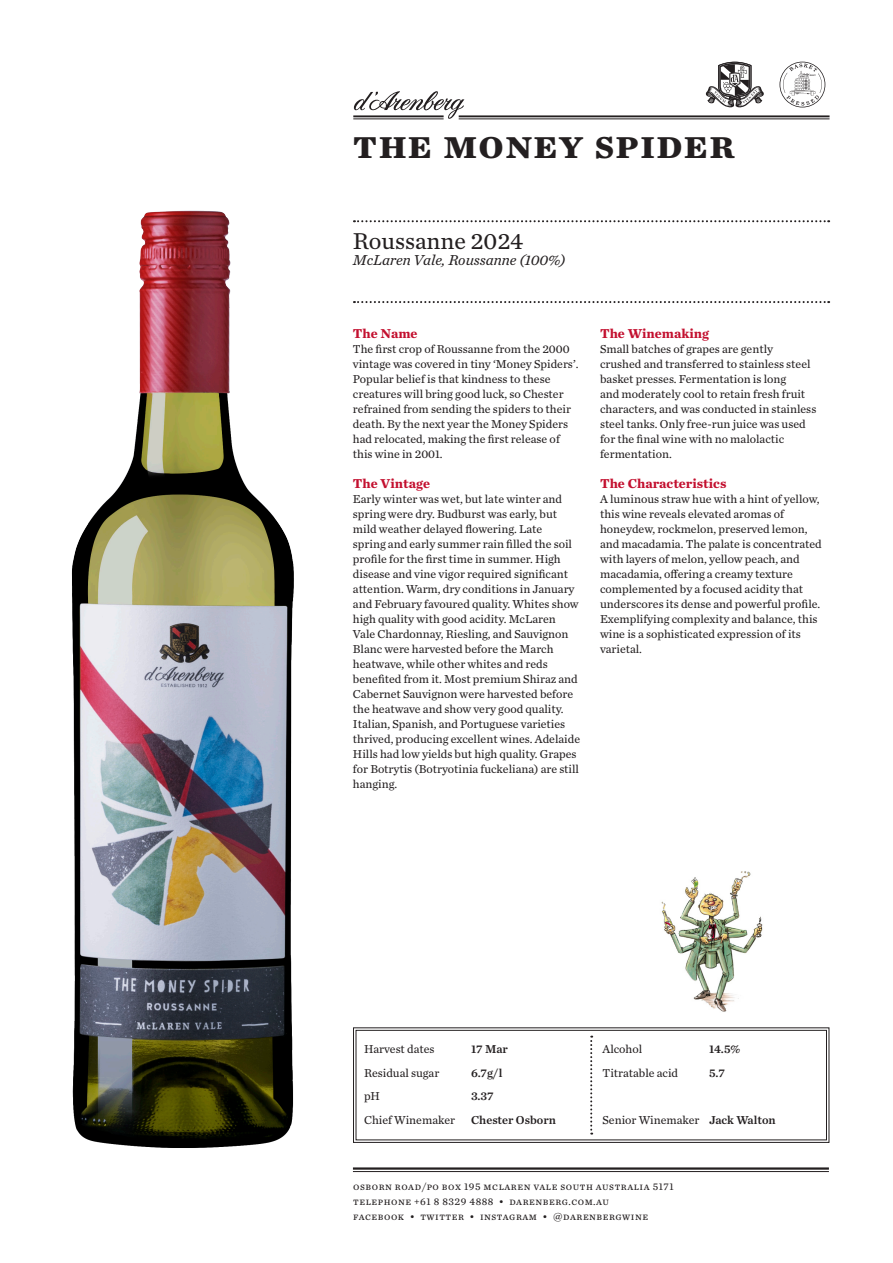
<style>
.page{position:relative;width:893px;height:1263px;background:#fff}
.page>*{position:absolute;margin:0;border:0;box-sizing:border-box;transform-origin:0 0}
.Heading_1__Name{font:700 40.5px "Chronicle Text G2";letter-spacing:.03em;color:#231f20}
.Heading_2__Variety{font:24px "Chronicle Text G2";color:#231f20}
.Heading_3__Vintage_Detail{font:italic 15px "Chronicle Text G2";color:#231f20}
.Body_Heading{font:700 13.5px "Chronicle Text G2";color:#c3102f}
.Body_Text{font:12px/15px "Chronicle Text G2";color:#231f20}
.Details{font:12px "Chronicle Text G2 Semi";color:#231f20}
.t1{font:10.5px/15px "Chronicle Text G2";letter-spacing:.05em;color:#231f20}
</style>
<div class="page">
<svg style="left:706px;top:62px;width:58px;height:45px"></svg>
<hr style="left:459px;top:115px;width:370px;height:2px;background:#231f20">
<hr style="left:459px;top:119px;width:370px;height:1px;background:#231f20">
<hr style="left:353px;top:119px;width:91px;height:1px;background:#231f20">
<svg style="left:353px;top:91px;width:111px;height:28px"></svg>
<hr style="left:353px;top:1167px;width:476px;height:3px;background:#231f20">
<hr style="left:353px;top:1171px;width:476px;height:1px;background:#231f20">
<svg style="left:779px;top:62px;width:46px;height:45px"></svg>
<svg style="left:353px;top:1027px;width:476px;height:116px"></svg>
<div style="left:356px;top:1030px;width:471px;height:110px;border:1px solid #231f20"></div>
<img style="left:71px;top:210px;width:223px;height:938px">
<svg style="left:354px;top:220px;width:475px;height:2px"></svg>
<svg style="left:354px;top:301px;width:475px;height:2px"></svg>
<img style="left:661px;top:871px;width:102px;height:141px">
<p class="Heading_1__Name" style="left:353px;top:111px;width:383px">the money spider</p>
<p class="Heading_2__Variety" style="left:353px;top:223px;width:172px">Roussanne 2024</p>
<p class="Heading_3__Vintage_Detail" style="left:353px;top:249px;width:214px">McLaren Vale, Roussanne (100%)</p>
<p class="Body_Heading" style="left:353px;top:323px;width:66px">The Name</p>
<p class="Body_Text" style="left:353px;top:341px;width:218px">The first crop of Roussanne from the 2000</p>
<p class="Body_Text" style="left:353px;top:356px;width:227px">vintage was covered in tiny ‘Money Spiders’.</p>
<p class="Body_Text" style="left:353px;top:371px;width:199px">Popular belief is that kindness to these</p>
<p class="Body_Text" style="left:353px;top:386px;width:212px">creatures will bring good luck, so Chester</p>
<p class="Body_Text" style="left:353px;top:401px;width:220px">refrained from sending the spiders to their</p>
<p class="Body_Text" style="left:353px;top:416px;width:217px">death. By the next year the Money Spiders</p>
<p class="Body_Text" style="left:353px;top:431px;width:209px">had relocated, making the first release of</p>
<p class="Body_Text" style="left:353px;top:446px;width:91px">this wine in 2001.</p>
<p class="Body_Heading" style="left:353px;top:473px;width:79px">The Vintage</p>
<p class="Body_Text" style="left:353px;top:491px;width:229px">Early winter was wet, but late winter and spring were dry. Budburst was early, but mild weather delayed flowering. Late<br>spring and early summer rain filled the soil profile for the first time in summer. High disease and vine vigor required significant attention. Warm, dry conditions in January and February favoured quality. Whites show high quality with good acidity. McLaren Vale Chardonnay, Riesling, and Sauvignon Blanc were harvested before the March heatwave, while other whites and reds benefited from it. Most premium Shiraz and Cabernet Sauvignon were harvested before the heatwave and show very good quality.<br>Italian, Spanish, and Portuguese varieties thrived, producing excellent wines. Adelaide Hills had low yields but high quality. Grapes for Botrytis (Botryotinia fuckeliana) are still hanging.</p>
<p class="Body_Heading" style="left:600px;top:323px;width:110px">The Winemaking</p>
<p class="Body_Text" style="left:600px;top:341px;width:218px">Small batches of grapes are gently crushed and transferred to stainless steel basket presses. Fermentation is long<br>and moderately cool to retain fresh fruit characters, and was conducted in stainless steel tanks. Only free-run juice was used for the final wine with no malolactic fermentation.</p>
<p class="Body_Heading" style="left:600px;top:473px;width:128px">The Characteristics</p>
<p class="Body_Text" style="left:600px;top:491px;width:223px">A luminous straw hue with a hint of yellow, this wine reveals elevated aromas of honeydew, rockmelon, preserved lemon, and macadamia. The palate is concentrated with layers of melon, yellow peach, and macadamia, offering a creamy texture complemented by a focused acidity that underscores its dense and powerful profile.<br>Exemplifying complexity and balance, this wine is a sophisticated expression of its varietal.</p>
<p class="Body_Text" style="left:364px;top:1041px;width:72px">Harvest dates</p>
<p class="Details" style="left:471px;top:1040px;width:38px">17 Mar</p>
<p class="Body_Text" style="left:603px;top:1041px;width:41px">Alcohol</p>
<p class="Details" style="left:709px;top:1040px;width:33px">14.5%</p>
<p class="Body_Text" style="left:364px;top:1065px;width:77px">Residual sugar</p>
<p class="Details" style="left:471px;top:1063px;width:33px">6.7g/l</p>
<p class="Body_Text" style="left:603px;top:1065px;width:77px">Titratable acid</p>
<p class="Details" style="left:709px;top:1063px;width:17px">5.7</p>
<p class="Body_Text" style="left:364px;top:1088px;width:18px">pH</p>
<p class="Details" style="left:471px;top:1087px;width:24px">3.37</p>
<p class="Body_Text" style="left:364px;top:1111px;width:93px">Chief Winemaker</p>
<p class="Details" style="left:471px;top:1110px;width:86px">Chester Osborn</p>
<p class="Body_Text" style="left:603px;top:1111px;width:98px">Senior Winemaker</p>
<p class="Details" style="left:709px;top:1110px;width:68px">Jack Walton</p>
<p class="t1" style="left:353px;top:1179px;width:322px">osborn road/po box 195 mclaren vale south australia 5171 telephone +61 8 8329 4888 • darenberg.com.au</p>
<p class="t1" style="left:353px;top:1209px;width:296px">facebook • twitter • instagram • @darenbergwine</p>
</div>
